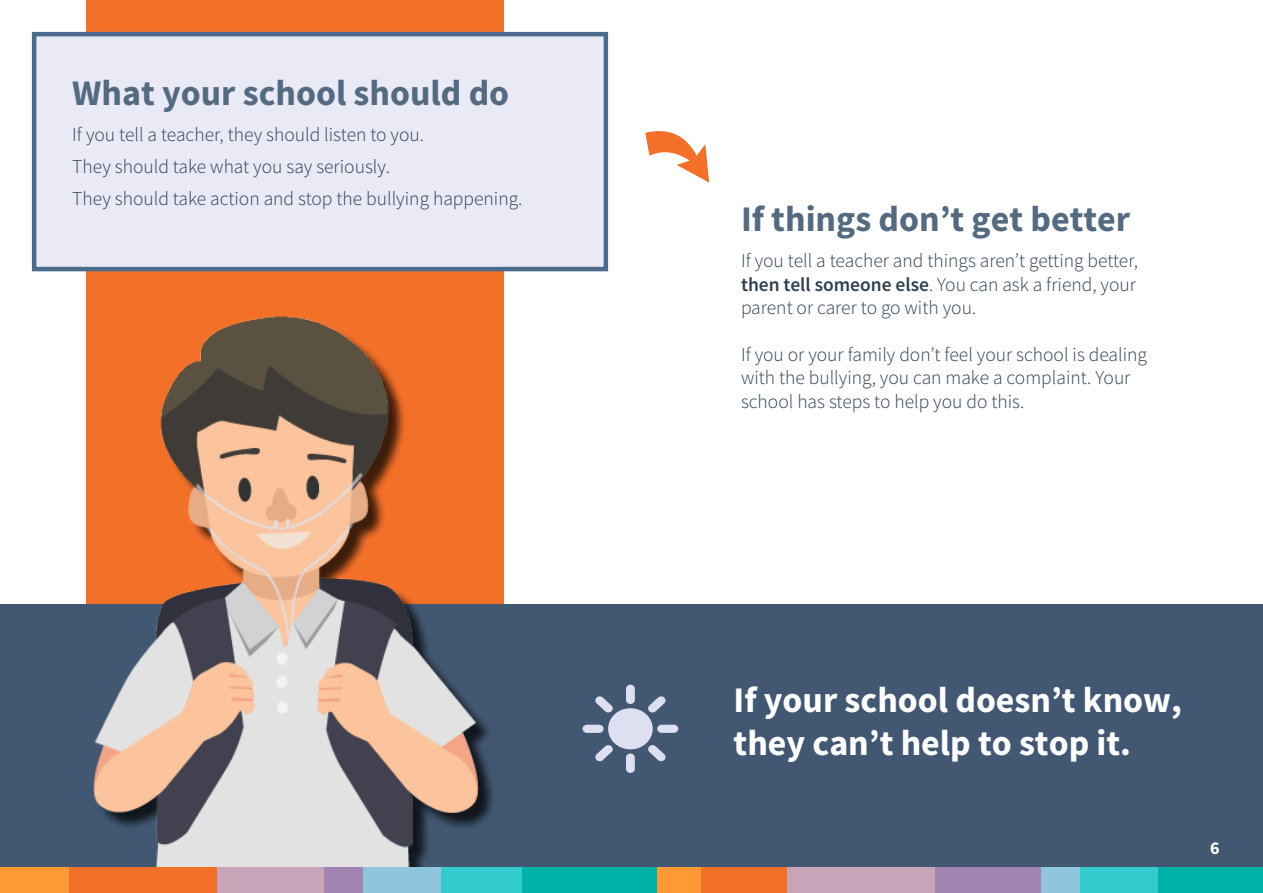
<style>
.page{position:relative;width:1263px;height:893px;background:#fff}
.page>*{position:absolute;margin:0;border:0;box-sizing:border-box;transform-origin:0 0}
.t1{font:700 36px/43.2px "Source Sans Pro";color:#fff}
.t2{font:700 36px "Source Sans Pro";color:#546a81}
.t3{font:300 19.5px/23.4px "Source Sans Pro";color:#2e3f4f;text-align:justify}
.t4{font:700 18px "Source Sans Pro";color:#fffef4}
.s1{font-weight:600}
</style>
<div class="page">
<div style="left:87px;top:0;width:417px;height:893px;background:#f37029"></div>
<div style="left:0;top:605px;width:1263px;height:288px;background:#425872"></div>
<div style="left:97px;top:319px;width:399px;height:574px;background:#000;opacity:.75"></div>
<img style="left:94px;top:317px;width:385px;height:550px">
<div style="left:32px;top:32px;width:576px;height:239px;background:#eaeaf6;border:4px solid #4c6b8c"></div>
<div style="left:626px;top:685px;width:9px;height:19px;background:#dee0f1;border-radius:4px"></div>
<div style="left:583px;top:725px;width:21px;height:8px;background:#dee0f1;border-radius:4px"></div>
<div style="left:626px;top:753px;width:9px;height:20px;background:#dee0f1;border-radius:4px"></div>
<div style="left:657px;top:725px;width:21px;height:8px;background:#dee0f1;border-radius:4px"></div>
<svg style="left:595px;top:696px;width:71px;height:66px"></svg>
<svg style="left:645px;top:131px;width:64px;height:52px"></svg>
<div style="left:0;top:867px;width:70px;height:26px;background:#f93"></div>
<div style="left:698px;top:867px;width:90px;height:26px;background:#f37029"></div>
<div style="left:362px;top:867px;width:81px;height:26px;background:#8fc6de"></div>
<div style="left:1079px;top:867px;width:82px;height:26px;background:#3cc"></div>
<div style="left:217px;top:867px;width:107px;height:26px;background:#c8a4b9"></div>
<div style="left:934px;top:867px;width:108px;height:26px;background:#a184b2"></div>
<div style="left:520px;top:867px;width:142px;height:26px;background:#00b1a8"></div>
<div style="left:69px;top:867px;width:148px;height:26px;background:#f37029"></div>
<div style="left:787px;top:867px;width:148px;height:26px;background:#c8a4b9"></div>
<div style="left:441px;top:867px;width:81px;height:26px;background:#3cc"></div>
<div style="left:1158px;top:867px;width:105px;height:26px;background:#00b1a8"></div>
<div style="left:324px;top:867px;width:38px;height:26px;background:#a184b2"></div>
<div style="left:1042px;top:867px;width:38px;height:26px;background:#8fc6de"></div>
<div style="left:657px;top:867px;width:43px;height:26px;background:#f93"></div>
<p class="t2" style="left:72px;top:68px;width:438px">What your school should do</p>
<p class="t3" style="left:72px;top:123px;width:353px">If you tell a teacher, they should listen to you.</p>
<p class="t3" style="left:72px;top:155px;width:319px">They should take what you say seriously.</p>
<p class="t3" style="left:72px;top:186px;width:452px">They should take action and stop the bullying happening.</p>
<p class="t2" style="left:741px;top:195px;width:391px">If things don’t get better</p>
<p class="t3" style="left:741px;top:249px;width:399px">If you tell a teacher and things aren’t getting better, <span class="s1">then tell someone else</span>. You can ask a friend, your parent or carer to go with you.</p>
<p class="t3" style="left:741px;top:343px;width:408px;text-align:left">If you or your family don’t feel your school is dealing with the bullying, you can make a complaint. Your school has steps to help you do this.</p>
<p class="t1" style="left:733px;top:677px;width:450px">If your school doesn’t know, they can’t help to stop it.</p>
<p class="t4" style="left:1210px;top:836px;width:11px">6</p>
</div>
